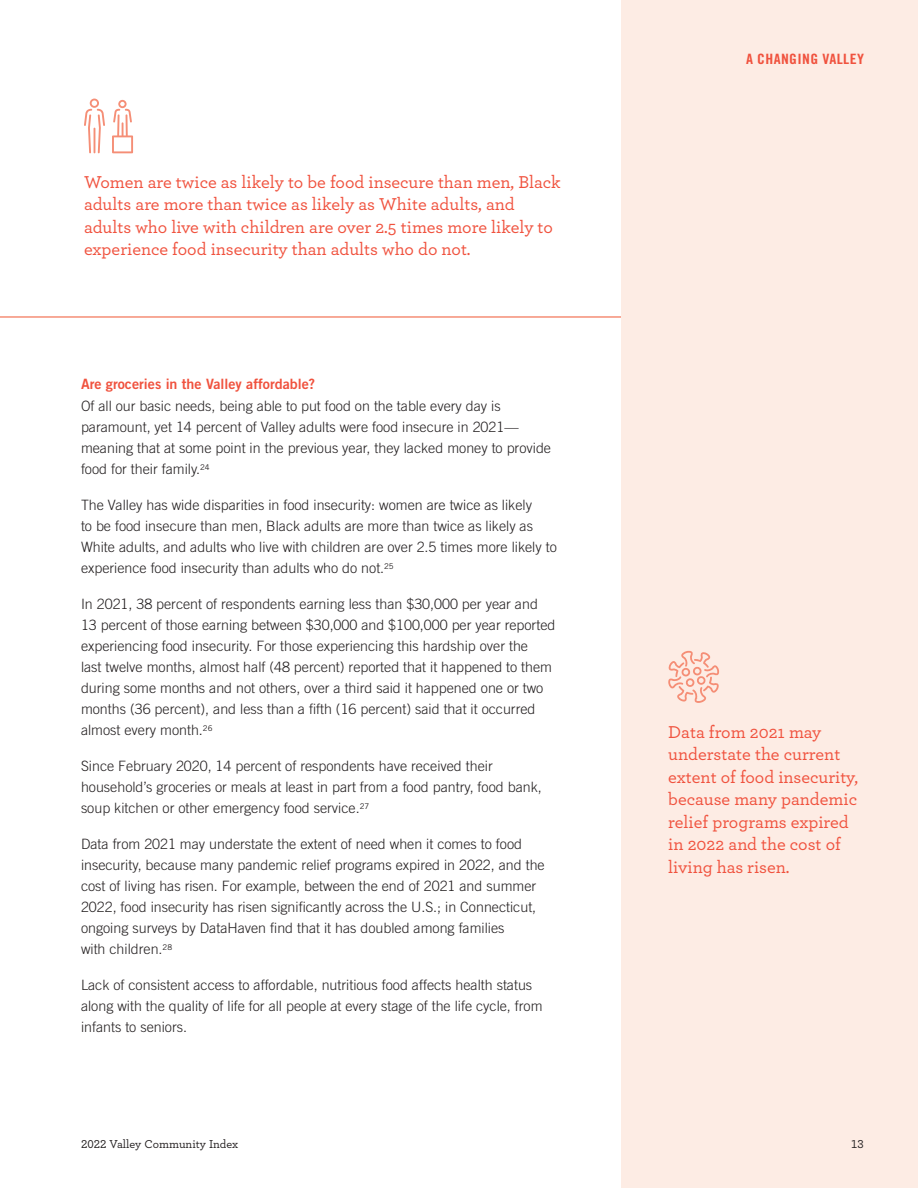
<style>
.page{position:relative;width:918px;height:1188px;background:#fff}
.page>*{position:absolute;margin:0;border:0;box-sizing:border-box;transform-origin:0 0}
.Callout{font:500 18px/22.5px "Archer";color:#f0523e}
.Body{font:300 14.25px/21px "Trade Gothic LT Std";color:#231f20}
.Subheading{font:14.25px "Trade Gothic LT Std Bd 2";color:#f0523e}
.t1{font:14.25px "Trade Gothic LT Std Bd Cn 20";letter-spacing:.025em;color:#f0523e;scale:1.1 1}
.t2{font:500 12px "Archer";color:#231f20}
</style>
<div class="page">
<div style="left:621px;top:0;width:297px;height:1188px;background:#fdece4"></div>
<hr style="left:0;top:316px;width:621px;height:2px;background:#f58e76">
<svg style="left:84px;top:99px;width:21px;height:54px"></svg>
<svg style="left:112px;top:100px;width:21px;height:53px"></svg>
<svg style="left:668px;top:651px;width:51px;height:52px"></svg>
<p class="Callout" style="left:84px;top:170px;width:478px">Women are twice as likely to be food insecure than men, Black adults are more than twice as likely as White adults, and adults who live with children are over 2.5 times more likely to experience food insecurity than adults who do not.</p>
<p class="Subheading" style="left:81px;top:375px;width:236px">Are groceries in the Valley affordable?</p>
<p class="Body" style="left:81px;top:396px;width:472px">Of all our basic needs, being able to put food on the table every day is paramount, yet 14 percent of Valley adults were food insecure in 2021— meaning that at some point in the previous year, they lacked money to provide food for their family.<sup>24</sup></p>
<p class="Body" style="left:81px;top:495px;width:477px">The Valley has wide disparities in food insecurity: women are twice as likely<br>to be food insecure than men, Black adults are more than twice as likely as White adults, and adults who live with children are over 2.5 times more likely to experience food insecurity than adults who do not.<sup>25</sup></p>
<p class="Body" style="left:81px;top:594px;width:476px">In 2021, 38 percent of respondents earning less than $30,000 per year and 13 percent of those earning between $30,000 and $100,000 per year reported experiencing food insecurity. For those experiencing this hardship over the<br>last twelve months, almost half (48 percent) reported that it happened to them during some months and not others, over a third said it happened one or two months (36 percent), and less than a fifth (16 percent) said that it occurred almost every month.<sup>26</sup></p>
<p class="Body" style="left:81px;top:756px;width:462px">Since February 2020, 14 percent of respondents have received their household’s groceries or meals at least in part from a food pantry, food bank, soup kitchen or other emergency food service.<sup>27</sup></p>
<p class="Body" style="left:81px;top:834px;width:465px">Data from 2021 may understate the extent of need when it comes to food insecurity, because many pandemic relief programs expired in 2022, and the cost of living has risen. For example, between the end of 2021 and summer 2022, food insecurity has risen significantly across the U.S.; in Connecticut, ongoing surveys by DataHaven find that it has doubled among families<br>with children.<sup>28</sup></p>
<p class="Body" style="left:81px;top:975px;width:463px">Lack of consistent access to affordable, nutritious food affects health status along with the quality of life for all people at every stage of the life cycle, from infants to seniors.</p>
<p class="t1" style="left:746px;top:51px;width:109px">A CHANGING VALLEY</p>
<p class="Callout" style="left:668px;top:719px;width:191px">Data from 2021 may understate the current extent of food insecurity, because many pandemic relief programs expired in 2022 and the cost of living has risen.</p>
<p class="t2" style="left:81px;top:1135px;width:159px">2022 Valley Community Index</p>
<p class="t2" style="left:851px;top:1135px;width:14px">13</p>
</div>
